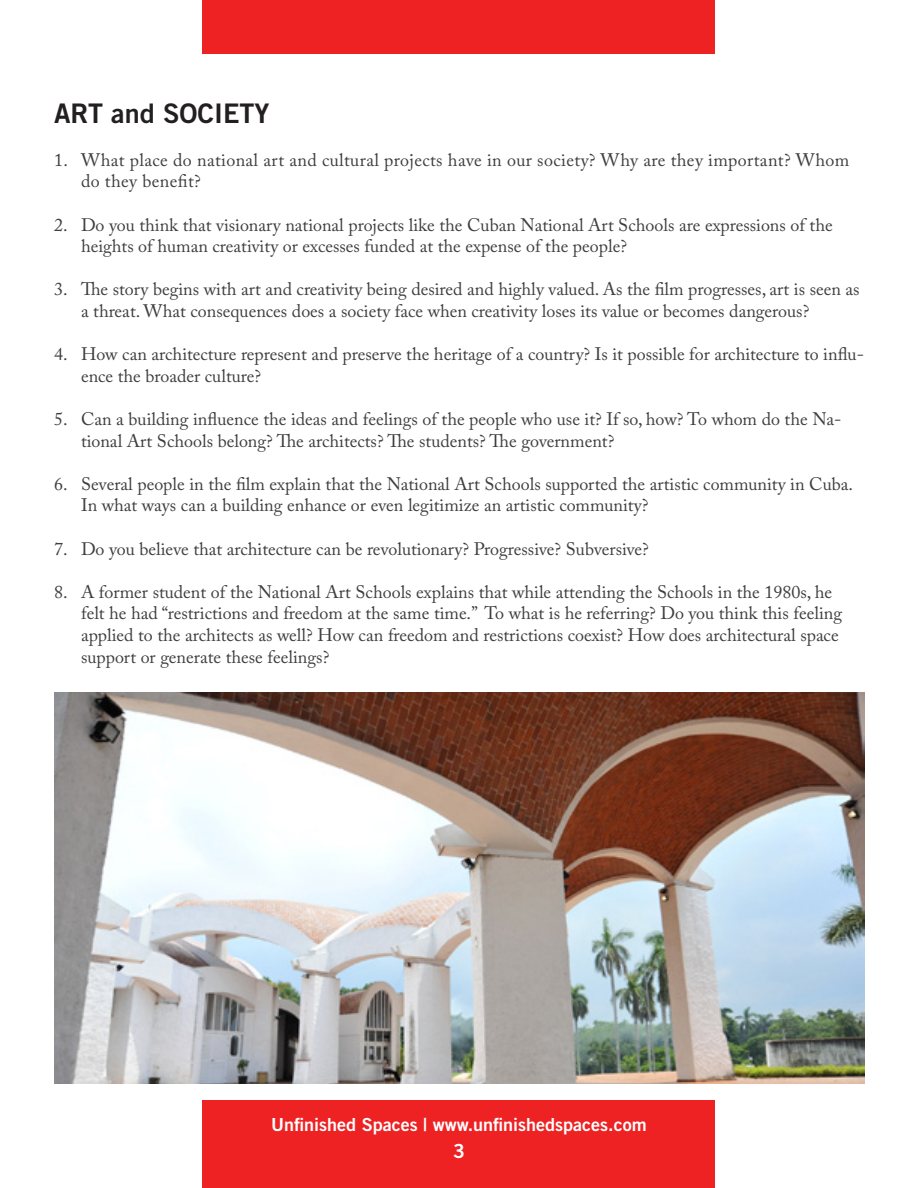
<style>
.page{position:relative;width:918px;height:1188px;background:#fff}
.page>*{position:absolute;margin:0;border:0;box-sizing:border-box;transform-origin:0 0}
.t1{font:27px "Trade Gothic Bold Two";color:#231f20}
.t2{font:19.5px "Trade Gothic Bold Two";color:#fff}
.t3{font:18px/21.6px "Adobe Caslon Pro";color:#3e3e3f}
.t4{font:18px/21.6px "Adobe Caslon Pro";letter-spacing:.02em;color:#3e3e3f}
.t5{font:18px "Trade Gothic Bold Two";color:#fff}
</style>
<div class="page">
<div style="left:202px;top:1100px;width:514px;height:88px;background:#ee2123"></div>
<div style="left:202px;top:0;width:514px;height:54px;background:#ee2123"></div>
<img style="left:54px;top:693px;width:810px;height:391px">
<p class="t1" style="left:54px;top:96px;width:217px">ART and SOCIETY</p>
<p class="t4" style="left:81px;top:149px;width:770px;text-indent:-27px">1. What place do national art and cultural projects have in our society? Why are they important? Whom do they benefit?</p>
<p class="t3" style="left:81px;top:214px;width:753px;text-indent:-27px">2. Do you think that visionary national projects like the Cuban National Art Schools are expressions of the heights of human creativity or excesses funded at the expense of the people?</p>
<p class="t3" style="left:81px;top:278px;width:780px;text-indent:-27px">3. The story begins with art and creativity being desired and highly valued. As the film progresses, art is seen as a threat. What consequences does a society face when creativity loses its value or becomes dangerous?</p>
<p class="t3" style="left:81px;top:343px;width:785px;text-indent:-27px">4. How can architecture represent and preserve the heritage of a country? Is it possible for architecture to influ&shy;ence the broader culture?</p>
<p class="t3" style="left:81px;top:408px;width:762px;text-indent:-27px">5. Can a building influence the ideas and feelings of the people who use it? If so, how? To whom do the Na&shy;tional Art Schools belong? The architects? The students? The government?</p>
<p class="t3" style="left:81px;top:473px;width:774px;text-indent:-27px">6. Several people in the film explain that the National Art Schools supported the artistic community in Cuba.<br>In what ways can a building enhance or even legitimize an artistic community?</p>
<p class="t3" style="left:54px;top:538px;width:596px">7. Do you believe that architecture can be revolutionary? Progressive? Subversive?</p>
<p class="t3" style="left:81px;top:581px;width:763px;text-indent:-27px">8. A former student of the National Art Schools explains that while attending the Schools in the 1980s, he felt he had “restrictions and freedom at the same time.” To what is he referring? Do you think this feeling applied to the architects as well? How can freedom and restrictions coexist? How does architectural space support or generate these feelings?</p>
<p class="t5" style="left:271px;top:1114px;width:377px">Unfinished Spaces | www.unfinishedspaces.com</p>
<p class="t2" style="left:453px;top:1139px;width:13px">3</p>
</div>
